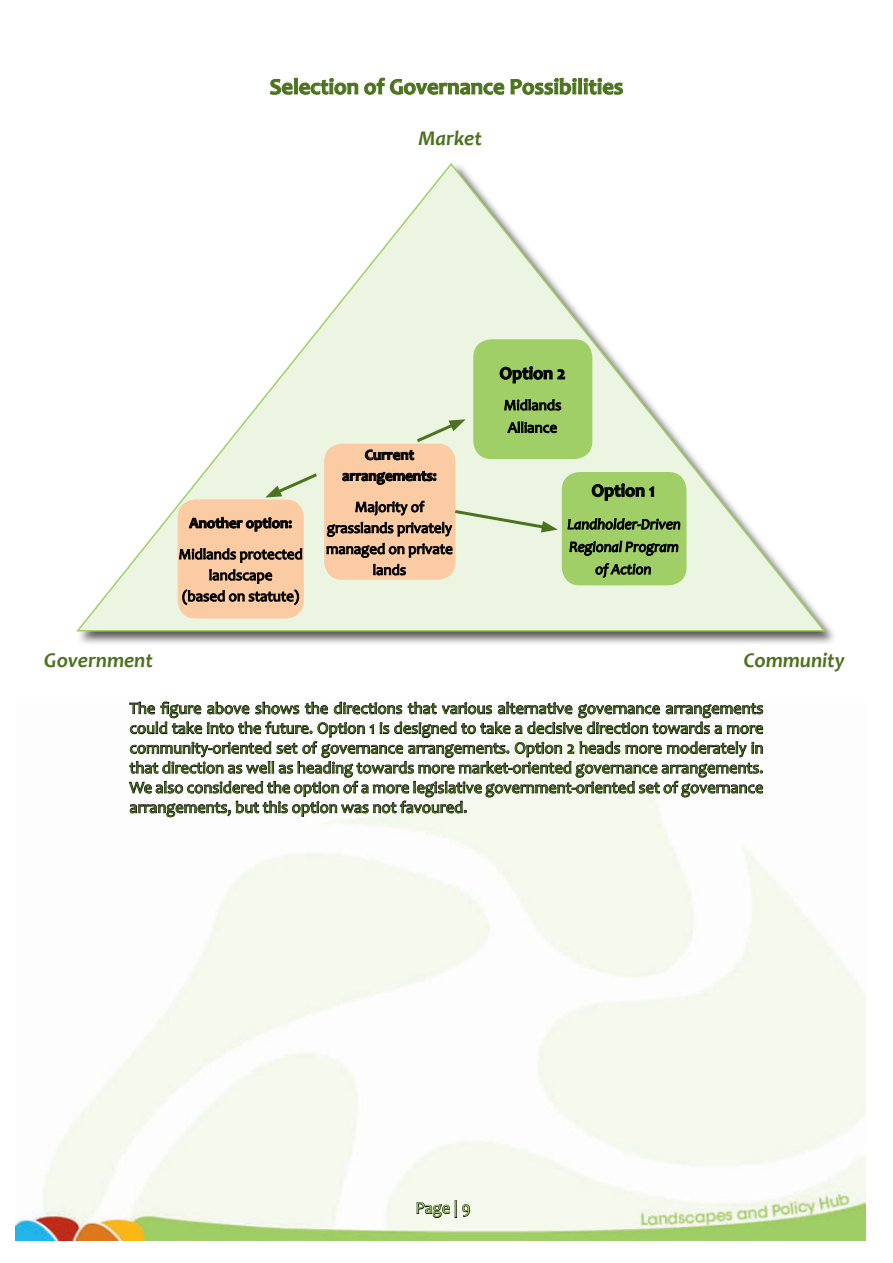
<style>
.page{position:relative;width:893px;height:1263px;background:#fff}
.page>*{position:absolute;margin:0;border:0;box-sizing:border-box;transform-origin:0 0}
.t1{font:700 22.5px "Candara";color:#4b721d}
.t2{font:italic 700 21px "Candara";color:#4b721d}
.t3{font:700 18px "Candara";color:#000}
.t4{font:16.5px/19.8px "Candara";color:#4b721d;text-align:justify}
.t5{font:16.5px "Candara";color:#a0cf67}
.t6{font:15px/21px "Candara";color:#000;text-align:center}
.t7{font:italic 15px/22.5px "Candara";color:#000;text-align:center}
.t8{font:700 15px/21px "Candara";color:#000;text-align:center}
</style>
<div class="page">
<img style="left:16px;top:710px;width:849px;height:531px">
<svg style="left:416px;top:1200px;width:54px;height:18px"></svg>
<svg style="left:270px;top:77px;width:353px;height:18px"></svg>
<div style="left:76px;top:162px;width:763px;height:483px;background:#231f20;opacity:.75"></div>
<svg style="left:76px;top:162px;width:751px;height:470px"></svg>
<div style="left:473px;top:339px;width:119px;height:120px;background:#a0cf67;border-radius:18px"></div>
<svg style="left:499px;top:366px;width:66px;height:18px"></svg>
<svg style="left:504px;top:399px;width:57px;height:12px"></svg>
<svg style="left:507px;top:421px;width:50px;height:12px"></svg>
<div style="left:562px;top:472px;width:124px;height:113px;background:#a0cf67;border-radius:18px"></div>
<svg style="left:591px;top:483px;width:63px;height:18px"></svg>
<svg style="left:567px;top:518px;width:114px;height:12px"></svg>
<svg style="left:569px;top:540px;width:110px;height:16px"></svg>
<svg style="left:595px;top:563px;width:56px;height:15px"></svg>
<div style="left:324px;top:444px;width:131px;height:136px;background:#fbcba3;border-radius:18px"></div>
<svg style="left:342px;top:471px;width:95px;height:14px"></svg>
<svg style="left:326px;top:543px;width:127px;height:15px"></svg>
<svg style="left:373px;top:564px;width:33px;height:12px"></svg>
<div style="left:178px;top:499px;width:126px;height:119px;background:#fbcba3;border-radius:18px"></div>
<svg style="left:189px;top:517px;width:103px;height:15px"></svg>
<svg style="left:179px;top:548px;width:124px;height:15px"></svg>
<svg style="left:182px;top:569px;width:117px;height:36px"></svg>
<svg style="left:265px;top:471px;width:55px;height:26px"></svg>
<svg style="left:365px;top:419px;width:101px;height:41px"></svg>
<svg style="left:327px;top:500px;width:231px;height:37px"></svg>
<svg style="left:129px;top:701px;width:634px;height:116px"></svg>
<h1 class="t1" style="left:270px;top:72px;width:355px">Selection of Governance Possibilities</h1>
<p class="t2" style="left:418px;top:125px;width:65px">Market</p>
<p class="t8" style="left:189px;top:512px;width:104px">Another option:</p>
<p class="t6" style="left:179px;top:543px;width:126px">Midlands protected landscape<br>(based on statute)</p>
<p class="t8" style="left:342px;top:444px;width:96px">Current arrangements:</p>
<p class="t6" style="left:326px;top:496px;width:128px">Majority of grasslands privately managed on private lands</p>
<p class="t3" style="left:499px;top:362px;width:68px">Option 2</p>
<p class="t6" style="left:504px;top:394px;width:59px;line-height:22.5px;text-align:left">Midlands<br>Alliance</p>
<p class="t3" style="left:592px;top:479px;width:65px">Option 1</p>
<p class="t7" style="left:567px;top:513px;width:115px">Landholder-Driven<br>Regional Program of Action</p>
<p class="t2" style="left:44px;top:647px;width:110px">Government</p>
<p class="t2" style="left:744px;top:647px;width:103px">Community</p>
<p class="t4" style="left:130px;top:698px;width:635px">The figure above shows the directions that various alternative governance arrangements could take into the future. Option 1 is designed to take a decisive direction towards a more community-oriented set of governance arrangements. Option 2 heads more moderately in that direction as well as heading towards more market-oriented governance arrangements.<br>We also considered the option of a more legislative government-oriented set of governance arrangements, but this option was not favoured.</p>
<p class="t5" style="left:416px;top:1197px;width:56px">Page | 9</p>
</div>
